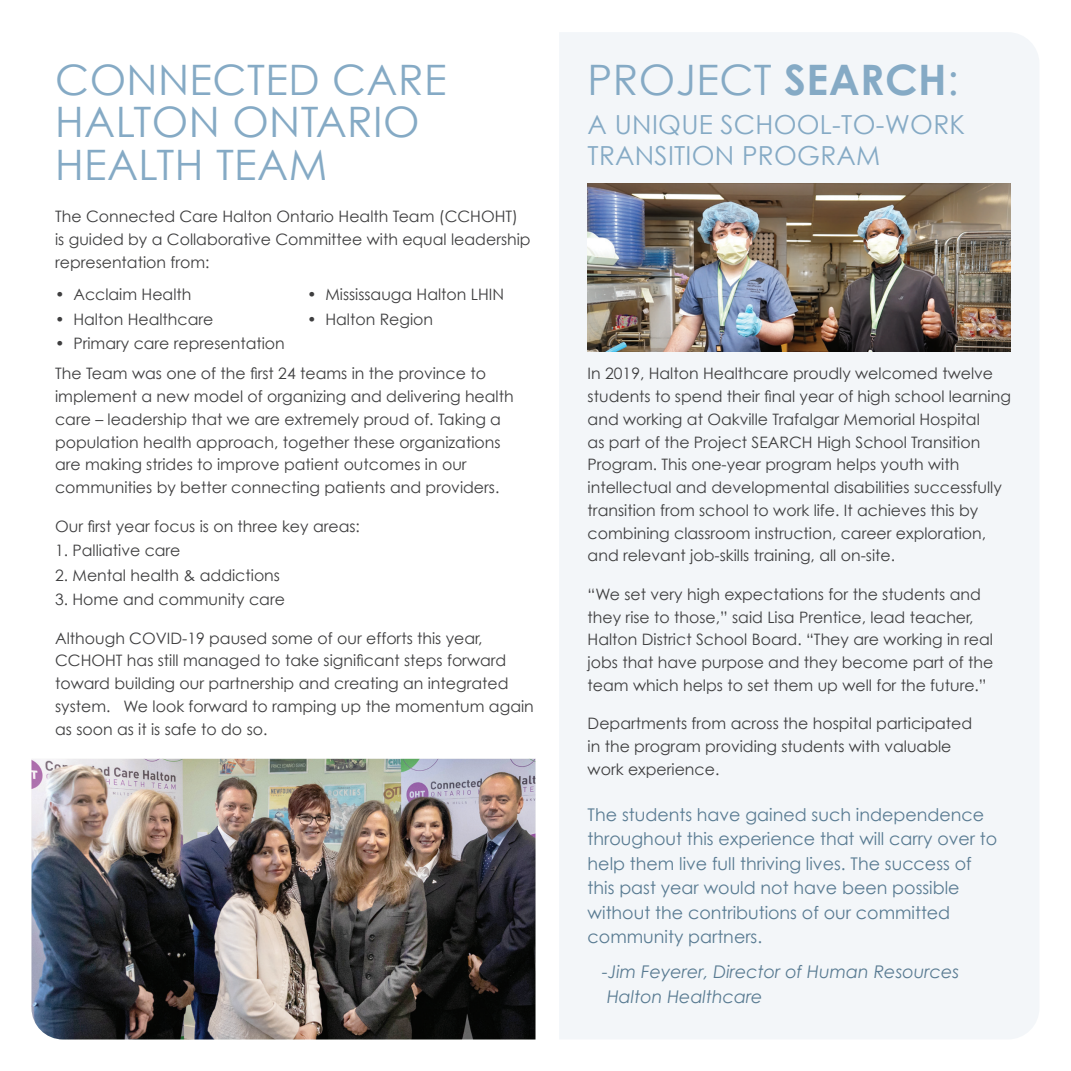
<style>
.page{position:relative;width:1071px;height:1071px;background:#fff}
.page>*{position:absolute;margin:0;border:0;box-sizing:border-box;transform-origin:0 0}
.header_2{font:42px "Century Gothic";letter-spacing:.01em;color:#85aac5}
.header_2-2{font:26.25px/31.5px "Century Gothic";letter-spacing:.01em;color:#85aac5}
.BODY{font:17.5px/24.5px "Century Gothic";color:#597b92}
.BODY-2{font:italic 17.5px/24.5px "Century Gothic";color:#597b92}
.BODY-3{font:15.75px/22.8px "Century Gothic";color:#3e3e3f}
.s1{font-weight:700}
</style>
<div class="page">
<img style="left:32px;top:759px;width:504px;height:281px">
<div style="left:559px;top:32px;width:480px;height:1007px;background:#f3f6f9"></div>
<img style="left:588px;top:184px;width:423px;height:167px">
<p class="header_2" style="left:55px;top:54px;width:393px">CONNECTED CARE</p>
<p class="header_2" style="left:55px;top:97px;width:366px">HALTON ONTARIO</p>
<p class="header_2" style="left:55px;top:139px;width:274px">HEALTH TEAM</p>
<p class="BODY-3" style="left:55px;top:205px;width:477px">The Connected Care Halton Ontario Health Team (CCHOHT) is guided by a Collaborative Committee with equal leadership representation from:</p>
<p class="BODY-3" style="left:55px;top:283px;width:138px">• Acclaim Health</p>
<p class="BODY-3" style="left:307px;top:283px;width:199px">• Mississauga Halton LHIN</p>
<p class="BODY-3" style="left:55px;top:307px;width:160px">• Halton Healthcare</p>
<p class="BODY-3" style="left:307px;top:307px;width:128px">• Halton Region</p>
<p class="BODY-3" style="left:55px;top:332px;width:231px">• Primary care representation</p>
<p class="BODY-3" style="left:55px;top:362px;width:460px">The Team was one of the first 24 teams in the province to implement a new model of organizing and delivering health care – leadership that we are extremely proud of. Taking a population health approach, together these organizations are making strides to improve patient outcomes in our communities by better connecting patients and providers.</p>
<p class="BODY-3" style="left:55px;top:514px;width:306px">Our first year focus is on three key areas:</p>
<p class="BODY-3" style="left:55px;top:539px;width:127px">1. Palliative care</p>
<p class="BODY-3" style="left:55px;top:563px;width:226px">2. Mental health &amp; addictions</p>
<p class="BODY-3" style="left:55px;top:588px;width:231px">3. Home and community care</p>
<p class="BODY-3" style="left:55px;top:626px;width:480px">Although COVID-19 paused some of our efforts this year, CCHOHT has still managed to take significant steps forward toward building our partnership and creating an integrated system. We look forward to ramping up the momentum again as soon as it is safe to do so.</p>
<p class="header_2" style="left:588px;top:54px;width:373px">PROJECT <span class="s1">SEARCH</span>:</p>
<p class="header_2-2" style="left:588px;top:108px;width:379px">A UNIQUE SCHOOL-TO-WORK<br>TRANSITION PROGRAM</p>
<p class="BODY-3" style="left:588px;top:362px;width:425px">In 2019, Halton Healthcare proudly welcomed twelve students to spend their final year of high school learning and working at Oakville Trafalgar Memorial Hospital<br>as part of the Project SEARCH High School Transition Program. This one-year program helps youth with intellectual and developmental disabilities successfully transition from school to work life. It achieves this by combining classroom instruction, career exploration, and relevant job-skills training, all on-site.</p>
<p class="BODY-3" style="left:588px;top:583px;width:407px">“We set very high expectations for the students and they rise to those,” said Lisa Prentice, lead teacher, Halton District School Board. “They are working in real jobs that have purpose and they become part of the team which helps to set them up well for the future.”</p>
<p class="BODY-3" style="left:588px;top:712px;width:386px">Departments from across the hospital participated in the program providing students with valuable work experience.</p>
<p class="BODY" style="left:588px;top:802px;width:411px">The students have gained such independence throughout this experience that will carry over to help them live full thriving lives. The success of this past year would not have been possible without the contributions of our committed community partners.</p>
<p class="BODY-2" style="left:602px;top:959px;width:359px">-Jim Feyerer, Director of Human Resources<br>Halton Healthcare</p>
</div>
